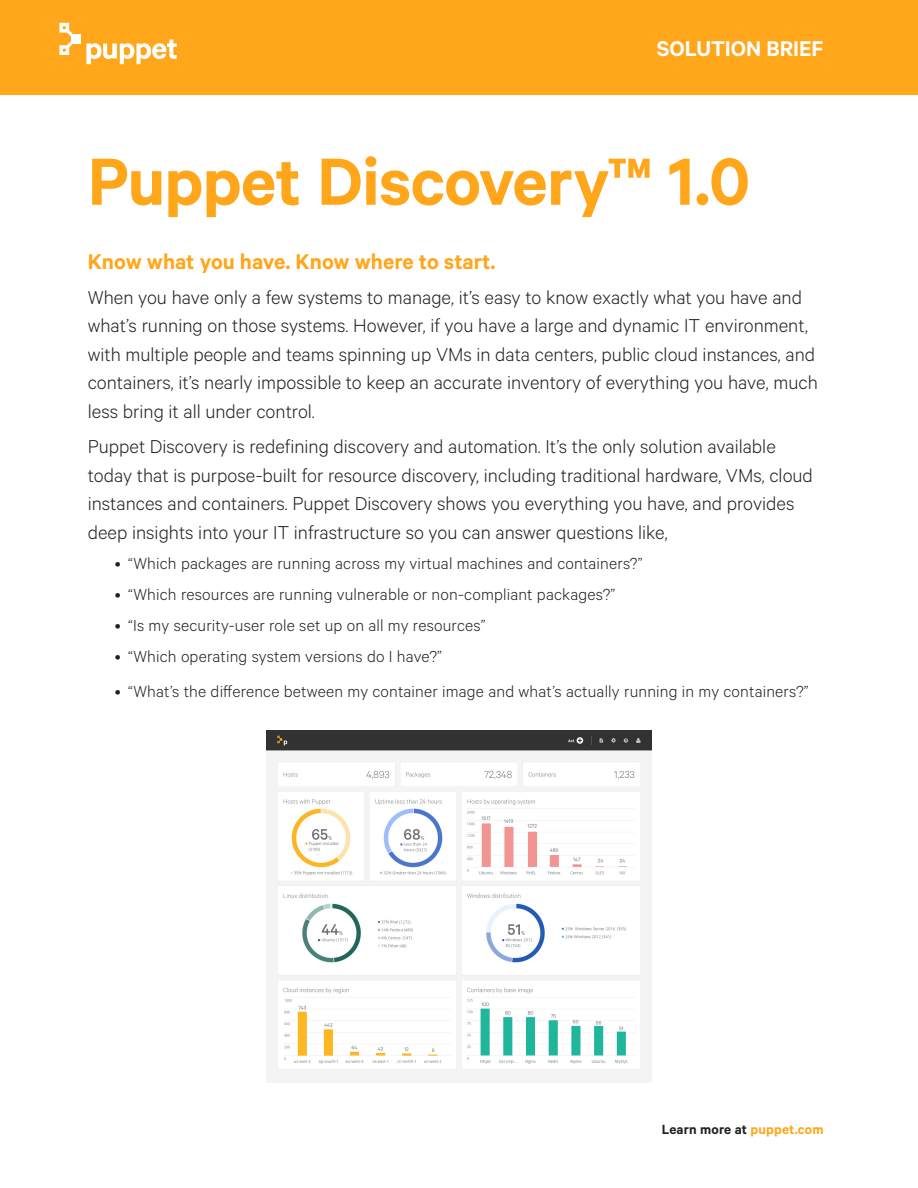
<style>
.page{position:relative;width:918px;height:1188px;background:#fff}
.page>*{position:absolute;margin:0;border:0;box-sizing:border-box;transform-origin:0 0}
.Cover_Title{font:600 75px "Calibre";letter-spacing:-.01em;color:#ffa61a}
.Cover_H1_-_At_a_Glan{font:600 24px "Calibre";color:#ffa61a}
.t1{font:600 24px "Calibre";color:#fff}
.Cover_Intro{font:300 21px/28.5px "Calibre";color:#231f20}
.t2{font:300 18px "Calibre";letter-spacing:.01em;color:#231f20}
.t3{font:600 15px "Calibre";letter-spacing:.01em;color:#222}
.s1{color:#ffa61a}
</style>
<div class="page">
<div style="left:0;top:0;width:918px;height:94px;background:#ffa61a"></div>
<svg style="left:86px;top:39px;width:91px;height:25px"></svg>
<div style="left:71px;top:34px;width:9px;height:10px;background:#fff"></div>
<svg style="left:59px;top:23px;width:14px;height:32px"></svg>
<img style="left:267px;top:730px;width:384px;height:352px">
<p class="t1" style="left:657px;top:35px;width:168px">SOLUTION BRIEF</p>
<p class="Cover_Title" style="left:88px;top:137px;width:664px">Puppet Discovery™ 1.0</p>
<p class="Cover_H1_-_At_a_Glan" style="left:88px;top:247px;width:409px">Know what you have. Know where to start.</p>
<p class="Cover_Intro" style="left:88px;top:282px;width:732px">When you have only a few systems to manage, it’s easy to know exactly what you have and what’s running on those systems. However, if you have a large and dynamic IT environment, with multiple people and teams spinning up VMs in data centers, public cloud instances, and containers, it’s nearly impossible to keep an accurate inventory of everything you have, much less bring it all under control.</p>
<p class="Cover_Intro" style="left:88px;top:431px;width:727px">Puppet Discovery is redefining discovery and automation. It’s the only solution available today that is purpose-built for resource discovery, including traditional hardware, VMs, cloud instances and containers. Puppet Discovery shows you everything you have, and provides deep insights into your IT infrastructure so you can answer questions like,</p>
<p class="t2" style="left:115px;top:553px;width:529px">• “Which packages are running across my virtual machines and containers?”</p>
<p class="t2" style="left:115px;top:584px;width:502px">• “Which resources are running vulnerable or non-compliant packages?”</p>
<p class="t2" style="left:115px;top:615px;width:372px">• “Is my security-user role set up on all my resources”</p>
<p class="t2" style="left:115px;top:645px;width:329px">• “Which operating system versions do I have?”</p>
<p class="t2" style="left:115px;top:681px;width:695px">• “What’s the difference between my container image and what’s actually running in my containers?”</p>
<p class="t3" style="left:662px;top:1120px;width:163px">Learn more at <span class="s1">puppet.com</span></p>
</div>
